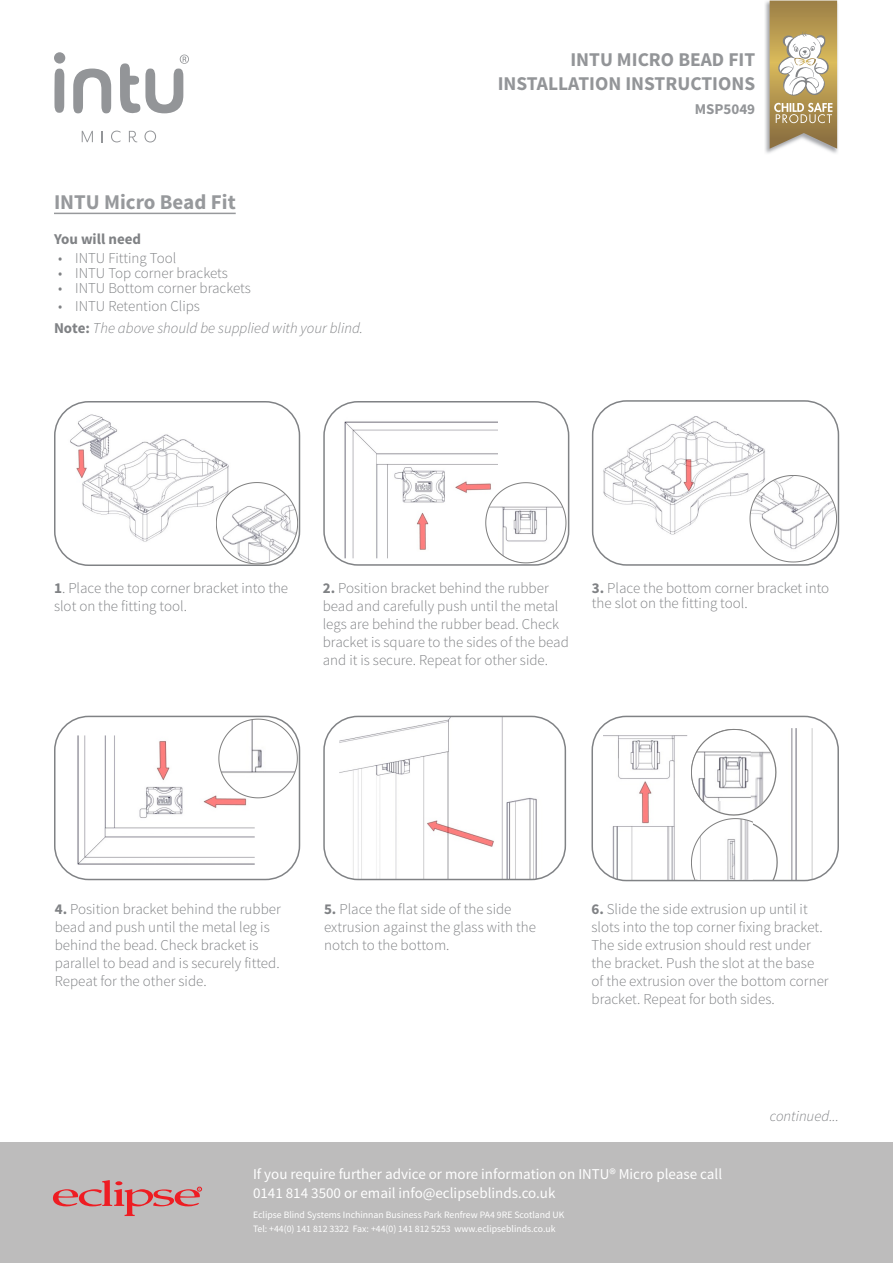
<style>
.page{position:relative;width:893px;height:1263px;background:#fff}
.page>*{position:absolute;margin:0;border:0;box-sizing:border-box;transform-origin:0 0}
.Heading{font:700 21px "Source Sans Pro";color:#97999c}
.t1{font:700 19.5px "Source Sans Pro";color:#939598}
.Body{font:300 15px/18px "Source Sans Pro";color:#808285}
.t2{font:15px/19.5px "Source Sans Pro";color:#fff}
.Body-2{font:italic 300 15px "Source Sans Pro";color:#808285}
.Body-3{font:700 15px "Source Sans Pro";color:#808285}
.t3{font:700 15px "Source Sans Pro";color:#939598}
.t4{font:9.75px/13.5px "Source Sans Pro";color:#fff}
.s1{font-weight:700;font-style:normal}
.s2{font-weight:700;font-size:15.15px}
.s3{font-size:15.15px}
.s4{font-weight:700}
</style>
<div class="page">
<svg style="left:54px;top:52px;width:135px;height:62px"></svg>
<svg style="left:82px;top:131px;width:11px;height:11px"></svg>
<svg style="left:111px;top:131px;width:10px;height:11px"></svg>
<svg style="left:129px;top:131px;width:8px;height:11px"></svg>
<svg style="left:144px;top:131px;width:12px;height:11px"></svg>
<div style="left:0;top:1142px;width:893px;height:121px;background:#bdbcbc"></div>
<svg style="left:53px;top:1180px;width:149px;height:36px"></svg>
<img style="left:765px;top:0;width:73px;height:153px">
<img style="left:770px;top:1px;width:67px;height:148px">
<svg style="left:774px;top:31px;width:58px;height:92px"></svg>
<img style="left:68px;top:735px;width:187px;height:140px">
<div style="left:54px;top:716px;width:246px;height:164px;border:2px solid #808285;border-radius:34px"></div>
<img style="left:597px;top:408px;width:168px;height:127px">
<div style="left:592px;top:400px;width:247px;height:166px;border:2px solid #808285;border-radius:34px"></div>
<img style="left:333px;top:421px;width:165px;height:137px">
<div style="left:323px;top:401px;width:246px;height:165px;border:2px solid #808285;border-radius:34px"></div>
<img style="left:63px;top:404px;width:166px;height:149px">
<div style="left:54px;top:401px;width:246px;height:165px;border:2px solid #808285;border-radius:34px"></div>
<svg style="left:216px;top:482px;width:82px;height:82px"></svg>
<svg style="left:485px;top:482px;width:81px;height:81px"></svg>
<svg style="left:750px;top:475px;width:87px;height:87px"></svg>
<svg style="left:219px;top:719px;width:79px;height:79px"></svg>
<hr style="left:54px;top:213px;width:182px;height:1px;background:#97999c">
<img style="left:791px;top:728px;width:47px;height:152px">
<img style="left:603px;top:726px;width:84px;height:154px">
<div style="left:591px;top:716px;width:248px;height:165px;border:2px solid #808285;border-radius:34px"></div>
<img style="left:339px;top:716px;width:211px;height:163px">
<div style="left:323px;top:716px;width:243px;height:164px;border:2px solid #808285;border-radius:34px"></div>
<svg style="left:690px;top:728px;width:88px;height:152px"></svg>
<p class="Heading" style="left:54px;top:188px;width:183px">INTU Micro Bead Fit</p>
<p class="Body-3" style="left:54px;top:229px;width:89px">You will need</p>
<p class="Body" style="left:58px;top:249px;width:120px">• INTU Fitting Tool</p>
<p class="Body" style="left:58px;top:264px;width:171px">• INTU Top corner brackets</p>
<p class="Body" style="left:58px;top:279px;width:194px">• INTU Bottom corner brackets</p>
<p class="Body" style="left:58px;top:297px;width:143px">• INTU Retention Clips</p>
<p class="Body-2" style="left:54px;top:319px;width:311px"><span class="s1">Note:</span> The above should be supplied with your blind.</p>
<p class="t1" style="left:570px;top:47px;width:186px">INTU MICRO BEAD FIT</p>
<p class="t1" style="left:498px;top:71px;width:259px">INSTALLATION INSTRUCTIONS</p>
<p class="t3" style="left:695px;top:99px;width:62px">MSP5049</p>
<p class="Body" style="left:54px;top:579px;width:236px"><span class="s2">1</span><span class="s3">.</span> Place the top corner bracket into the slot on the fitting tool.</p>
<p class="Body" style="left:592px;top:581px;width:239px;line-height:15px"><span class="s4">3.</span> Place the bottom corner bracket into the slot on the fitting tool.</p>
<p class="Body" style="left:323px;top:579px;width:248px"><span class="s4">2.</span> Position bracket behind the rubber bead and carefully push until the metal legs are behind the rubber bead. Check bracket is square to the sides of the bead and it is secure. Repeat for other side.</p>
<p class="Body" style="left:55px;top:900px;width:228px"><span class="s4">4.</span> Position bracket behind the rubber bead and push until the metal leg is behind the bead. Check bracket is parallel to bead and is securely fitted.<br>Repeat for the other side.</p>
<p class="Body" style="left:324px;top:900px;width:213px"><span class="s4">5.</span> Place the flat side of the side extrusion against the glass with the notch to the bottom.</p>
<p class="Body" style="left:591px;top:900px;width:239px"><span class="s4">6.</span> Slide the side extrusion up until it slots into the top corner fixing bracket.<br>The side extrusion should rest under the bracket. Push the slot at the base of the extrusion over the bottom corner bracket. Repeat for both sides.</p>
<p class="Body-2" style="left:770px;top:1106px;width:71px">continued...</p>
<p class="t2" style="left:253px;top:1164px;width:471px">If you require further advice or more information on INTU® Micro please call<br>0141 814 3500 or email info@eclipseblinds.co.uk</p>
<p class="t4" style="left:253px;top:1208px;width:313px">Eclipse Blind Systems Inchinnan Business Park Renfrew PA4 9RE Scotland UK<br>Tel: +44(0) 141 812 3322 Fax: +44(0) 141 812 5253 www.eclipseblinds.co.uk</p>
</div>
